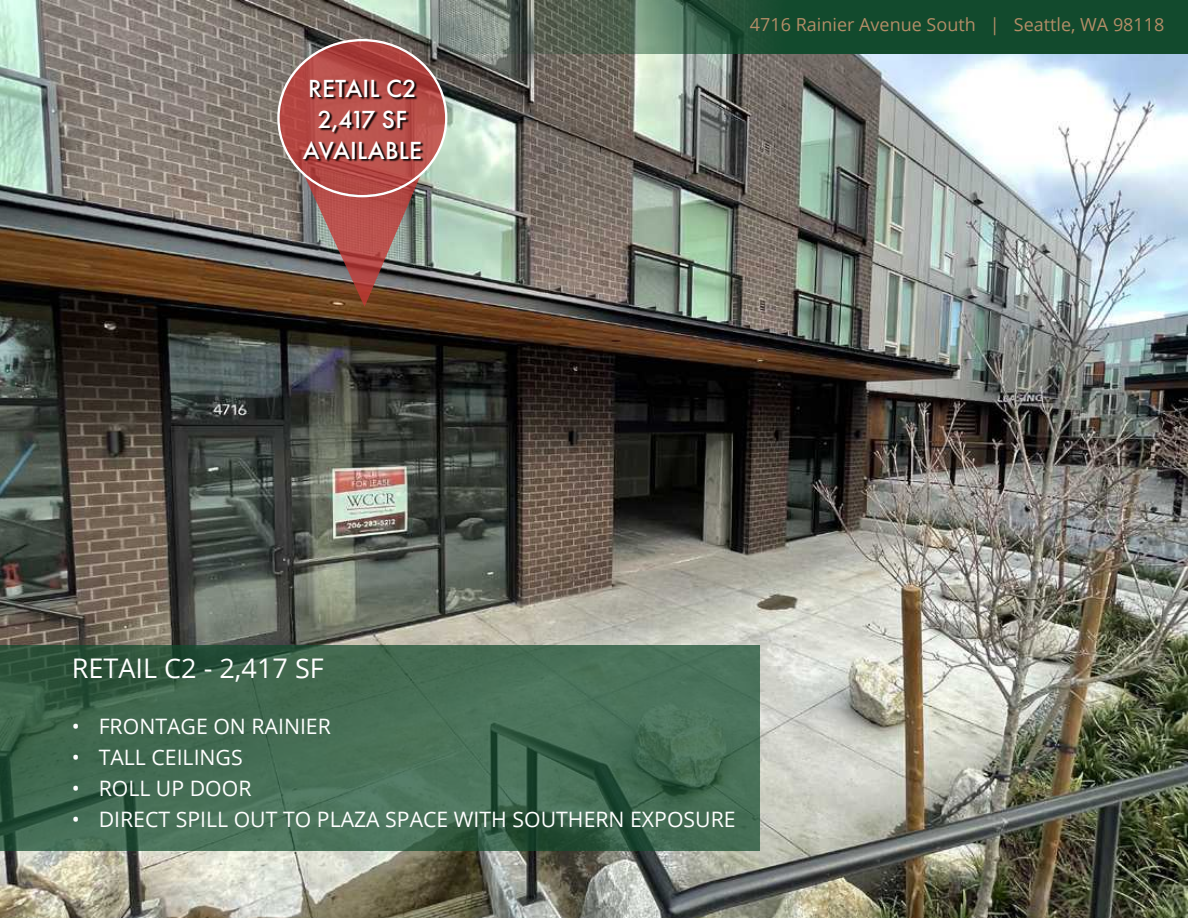
<style>
.page{position:relative;width:1188px;height:918px;background:#fff}
.page>*{position:absolute;margin:0;border:0;box-sizing:border-box;transform-origin:0 0}
.t1{font:27px "Open Sans";color:#fff}
.t2{font:500 25.65px/30.9px "Futura PT";letter-spacing:.01em;color:#fff;text-align:center}
.t3{font:21.3px "Open Sans";color:#fff}
.t4{font:18px "Open Sans";color:#b38d67}
</style>
<div class="page">
<img style="left:0;top:1px;width:1188px;height:917px">
<svg style="left:278px;top:39px;width:168px;height:156px;background:#b6514d"></svg>
<div style="left:303px;top:80px;width:121px;height:83px;background:#000;opacity:.91"></div>
<img style="left:303px;top:173px;width:119px;height:134px">
<svg style="left:0;top:645px;width:759px;height:206px;background:#416950"></svg>
<svg style="left:334px;top:0;width:854px;height:54px;background:#3c5f4a"></svg>
<p class="t2" style="left:303px;top:73px;width:121px">RETAIL C2<br>2,417 SF<br>AVAILABLE</p>
<p class="t4" style="left:750px;top:12px;width:416px">4716 Rainier Avenue South | Seattle, WA 98118</p>
<p class="t1" style="left:72px;top:649px;width:254px">RETAIL C2 - 2,417 SF</p>
<p class="t3" style="left:72px;top:712px;width:261px">• FRONTAGE ON RAINIER</p>
<p class="t3" style="left:72px;top:743px;width:173px">• TALL CEILINGS</p>
<p class="t3" style="left:72px;top:773px;width:181px">• ROLL UP DOOR</p>
<p class="t3" style="left:72px;top:804px;width:666px">• DIRECT SPILL OUT TO PLAZA SPACE WITH SOUTHERN EXPOSURE</p>
</div>
